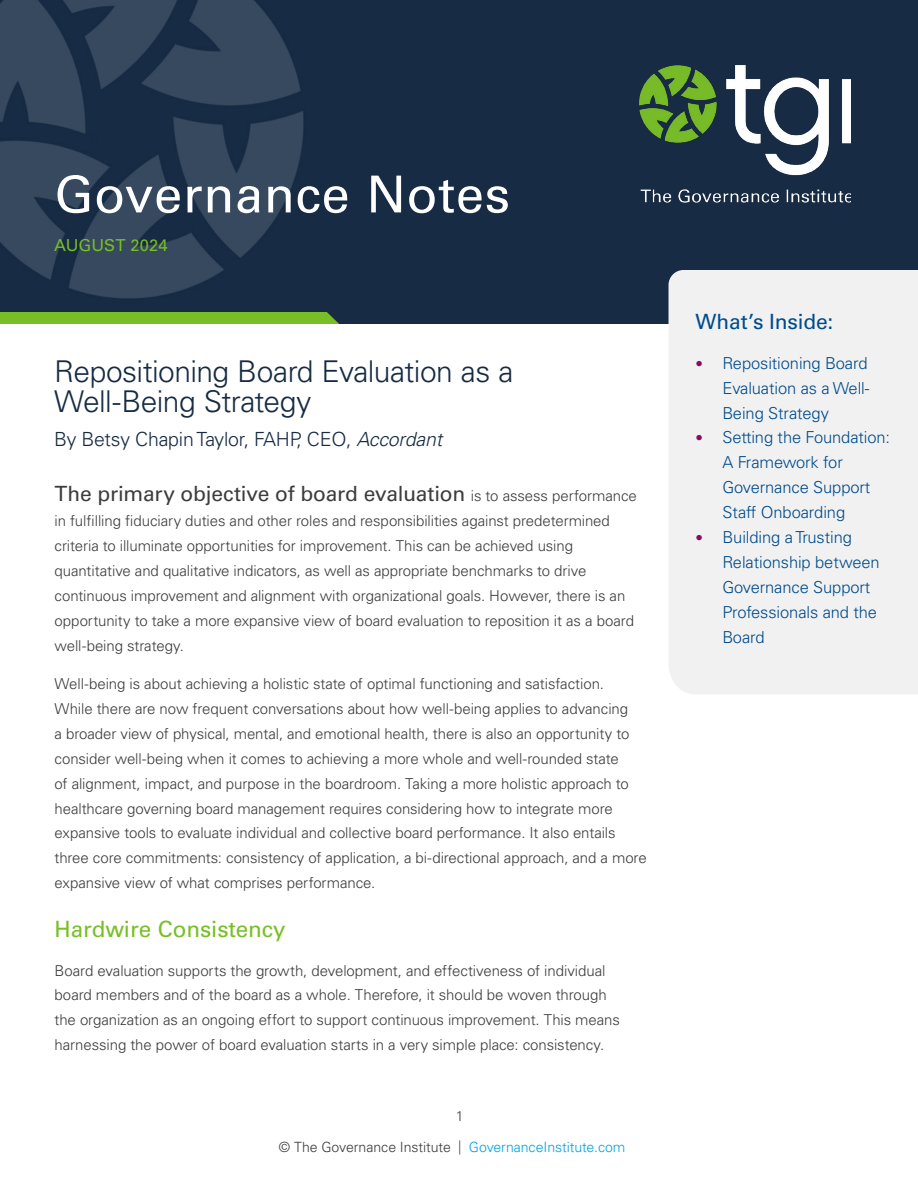
<style>
.page{position:relative;width:918px;height:1188px;background:#fff}
.page>*{position:absolute;margin:0;border:0;box-sizing:border-box;transform-origin:0 0}
.t1{font:51px "Univers LT Std";letter-spacing:.01em;color:#fff}
.t2{font:300 30px/30px "Univers LT Std";letter-spacing:-.02em;color:#162b43}
.t3{font:22.5px "Univers LT Std";letter-spacing:-.005em;color:#78bf26}
.t4{font:21px "Univers LT Std";letter-spacing:-.01em;color:#3b3c3e}
.t5{font:21px "Univers LT Std";letter-spacing:-.005em;color:#004b8b}
.t6{font:300 19.5px "Univers LT Std";letter-spacing:-.01em;color:#162b43}
.t7{font:300 16.5px/24.9px "Univers LT Std";letter-spacing:-.005em;color:#004b8b}
.t8{font:16.5px "Univers LT Std";letter-spacing:.005em;color:#78bf26}
.t9{font:300 15px/24.9px "Univers LT Std";letter-spacing:-.005em;color:#3b3c3e}
.t10{font:300 14.1px/31px "Univers LT Std";letter-spacing:-.005em;color:#3b3c3e}
.s1{font-style:italic}
.s2{font-weight:300;font-size:15px}
.s3{color:#00a3e0}
.s4{font-size:15px;color:#8a0a5e}
</style>
<div class="page">
<img style="left:0;top:0;width:918px;height:324px">
<div style="left:669px;top:270px;width:249px;height:424px;background:#f1f1f1"></div>
<img style="left:634px;top:63px;width:216px;height:144px">
<svg style="left:0;top:311px;width:341px;height:13px;background:#6eb028"></svg>
<h1 class="t1" style="left:54px;top:164px;width:458px">Governance Notes</h1>
<p class="t8" style="left:54px;top:236px;width:115px">AUGUST 2024</p>
<h2 class="t2" style="left:54px;top:357px;width:461px">Repositioning Board Evaluation as a<br>Well-Being Strategy</h2>
<h3 class="t6" style="left:54px;top:428px;width:390px">By Betsy Chapin Taylor, FAHP, CEO, <span class="s1">Accordant</span></h3>
<h3 class="t4" style="left:55px;top:481px;width:584px">The primary objective of board evaluation <span class="s2">is to assess performance</span></h3>
<p class="t9" style="left:55px;top:508px;width:581px">in fulfilling fiduciary duties and other roles and responsibilities against predetermined criteria to illuminate opportunities for improvement. This can be achieved using quantitative and qualitative indicators, as well as appropriate benchmarks to drive continuous improvement and alignment with organizational goals. However, there is an opportunity to take a more expansive view of board evaluation to reposition it as a board well-being strategy.</p>
<p class="t9" style="left:55px;top:671px;width:594px">Well-being is about achieving a holistic state of optimal functioning and satisfaction.<br>While there are now frequent conversations about how well-being applies to advancing<br>a broader view of physical, mental, and emotional health, there is also an opportunity to consider well-being when it comes to achieving a more whole and well-rounded state<br>of alignment, impact, and purpose in the boardroom. Taking a more holistic approach to healthcare governing board management requires considering how to integrate more expansive tools to evaluate individual and collective board performance. It also entails three core commitments: consistency of application, a bi-directional approach, and a more expansive view of what comprises performance.</p>
<h3 class="t3" style="left:55px;top:916px;width:233px">Hardwire Consistency</h3>
<p class="t9" style="left:55px;top:958px;width:567px">Board evaluation supports the growth, development, and effectiveness of individual board members and of the board as a whole. Therefore, it should be woven through the organization as an ongoing effort to support continuous improvement. This means harnessing the power of board evaluation starts in a very simple place: consistency.</p>
<p class="t10" style="left:279px;top:1101px;width:348px;text-indent:177px">1<br>© The Governance Institute | <span class="s3">GovernanceInstitute.com</span></p>
<h3 class="t5" style="left:695px;top:309px;width:139px">What’s Inside:</h3>
<p class="t7" style="left:722px;top:350px;width:149px;text-align:justify;text-indent:-27px"><span class="s4">•</span> Repositioning Board Evaluation as a Well-Being Strategy</p>
<p class="t7" style="left:722px;top:425px;width:169px;text-indent:-27px"><span class="s4">•</span> Setting the Foundation:<br>A Framework for<br>Governance Support<br>Staff Onboarding</p>
<p class="t7" style="left:722px;top:525px;width:159px;text-indent:-27px"><span class="s4">•</span> Building a Trusting<br>Relationship between<br>Governance Support<br>Professionals and the<br>Board</p>
</div>
